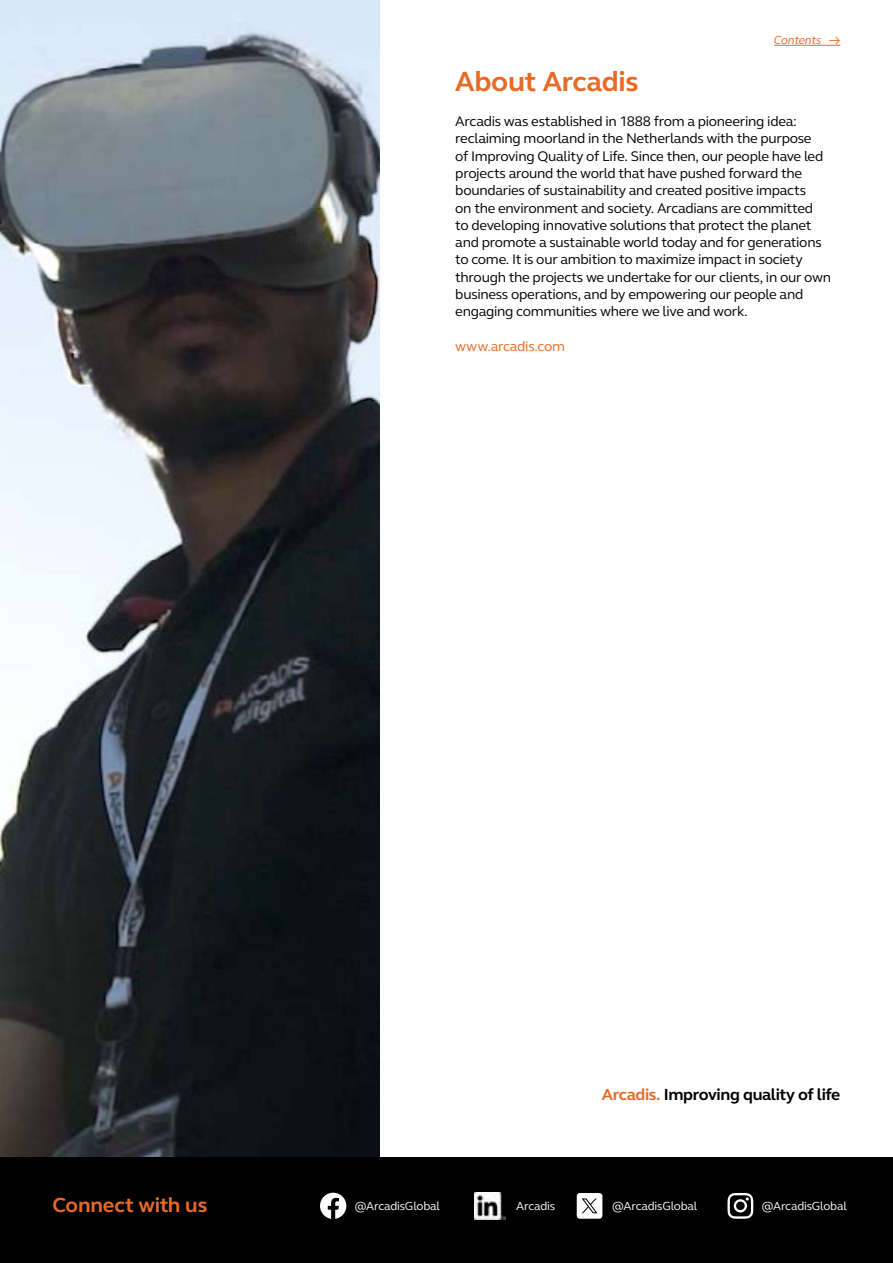
<style>
.page{position:relative;width:893px;height:1263px;background:#fff}
.page>*{position:absolute;margin:0;border:0;box-sizing:border-box;transform-origin:0 0}
.t1{font:700 28.5px "FS Elliot Pro";letter-spacing:-.015em;color:#e76a25}
.t2{font:700 21px "FS Elliot Pro";letter-spacing:-.01em;color:#e76a25}
.t3{font:700 16.5px "FS Elliot Pro";letter-spacing:-.025em;color:#000}
.t4{font:14.25px/17.2px "FS Elliot Pro";letter-spacing:-.02em;color:#000}
.t5{font:14.25px "FS Elliot Pro";letter-spacing:-.02em;color:#e76a25}
.t6{font:12px "FS Elliot Pro";letter-spacing:-.015em;color:#fff}
.t7{font:italic 12px "FS Elliot Pro";letter-spacing:-.03em;color:#e76a25}
.s1{color:#e76a25}
</style>
<div class="page">
<img style="left:0;top:0;width:379px;height:1158px">
<div style="left:0;top:1158px;width:893px;height:105px;background:#000"></div>
<div style="left:577px;top:1193px;width:25px;height:26px;background:#fff;border-radius:3px"></div>
<svg style="left:582px;top:1198px;width:15px;height:15px"></svg>
<svg style="left:727px;top:1193px;width:26px;height:26px"></svg>
<svg style="left:320px;top:1193px;width:26px;height:26px"></svg>
<img style="left:475px;top:1193px;width:31px;height:26px">
<hr style="left:774px;top:45px;width:66px;height:1px;background:#e76a25">
<p class="t7" style="left:774px;top:32px;width:68px">Contents →</p>
<h1 class="t1" style="left:455px;top:62px;width:185px">About Arcadis</h1>
<p class="t4" style="left:455px;top:112px;width:377px">Arcadis was established in 1888 from a pioneering idea: reclaiming moorland in the Netherlands with the purpose<br>of Improving Quality of Life. Since then, our people have led projects around the world that have pushed forward the boundaries of sustainability and created positive impacts<br>on the environment and society. Arcadians are committed<br>to developing innovative solutions that protect the planet and promote a sustainable world today and for generations to come. It is our ambition to maximize impact in society through the projects we undertake for our clients, in our own business operations, and by empowering our people and engaging communities where we live and work.</p>
<p class="t5" style="left:455px;top:336px;width:111px">www.arcadis.com</p>
<p class="t3" style="left:602px;top:1083px;width:240px"><span class="s1">Arcadis.</span> Improving quality of life</p>
<h2 class="t2" style="left:53px;top:1191px;width:156px">Connect with us</h2>
<p class="t6" style="left:355px;top:1197px;width:87px">@ArcadisGlobal</p>
<p class="t6" style="left:516px;top:1197px;width:41px">Arcadis</p>
<p class="t6" style="left:612px;top:1197px;width:87px">@ArcadisGlobal</p>
<p class="t6" style="left:762px;top:1198px;width:87px">@ArcadisGlobal</p>
</div>
